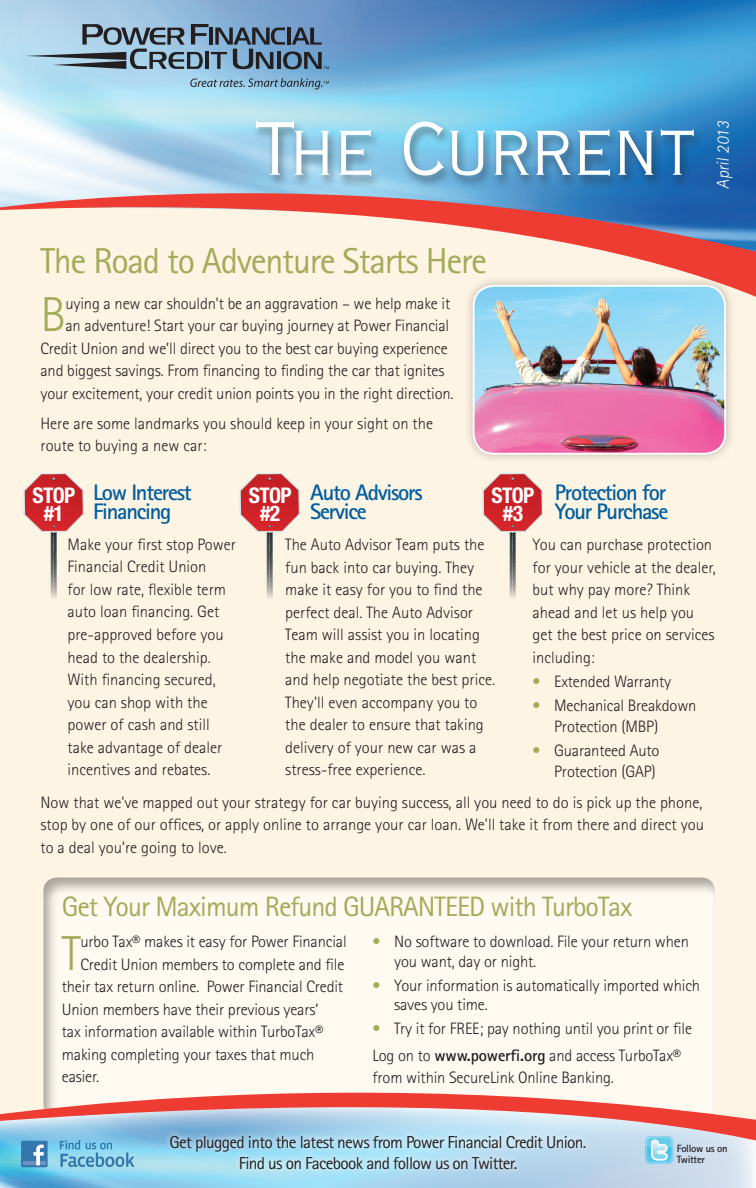
<style>
.page{position:relative;width:756px;height:1188px;background:#fff}
.page>*{position:absolute;margin:0;border:0;box-sizing:border-box;transform-origin:0 0}
.t1{font:300 49.05px "Rotis Sans Serif";color:#a3ab59}
.t2{font:36px "Rotis Sans Serif";letter-spacing:-.035em;color:#a3ab59}
.t3{font:28.05px "Rotis Sans Serif";letter-spacing:-.035em;color:#a3ab59}
.t4{font:700 22.5px/19.5px "Rotis Sans Serif";letter-spacing:-.055em;color:#015e9f}
.t5{font:700 condensed 21.6px/18px "Helvetica Neue";letter-spacing:-.03em;color:#fff;text-align:center}
.t6{font:17.4px/20.9px "Rotis Sans Serif";letter-spacing:-.04em;color:#231f20;text-align:center}
.t7{font:300 17.4px "Rotis Sans Serif";color:#fff}
.t8{font:300 16.5px/22.5px "Rotis Sans Serif";letter-spacing:-.01em;color:#231f20}
.t9{font:700 10.5px/10.5px "Rotis Sans Serif";letter-spacing:-.03em;color:#231f20}
.s1{color:#a3ab59}
.s2{font-weight:700}
</style>
<div class="page">
<div style="left:0;top:330px;width:756px;height:711px;background:#fef4e4"></div>
<div style="left:42px;top:876px;width:674px;height:244px;background:#231f20;opacity:.75"></div>
<img style="left:0;top:0;width:756px;height:144px">
<svg style="left:0;top:144px;width:756px;height:186px;background:#dac6c6"></svg>
<div style="left:251px;top:119px;width:454px;height:70px;background:#231f20;opacity:.5"></div>
<svg style="left:256px;top:121px;width:73px;height:54px"></svg>
<svg style="left:339px;top:129px;width:32px;height:47px"></svg>
<svg style="left:404px;top:121px;width:40px;height:55px"></svg>
<svg style="left:450px;top:131px;width:35px;height:45px"></svg>
<svg style="left:495px;top:131px;width:34px;height:44px"></svg>
<svg style="left:536px;top:131px;width:35px;height:44px"></svg>
<svg style="left:578px;top:129px;width:32px;height:47px"></svg>
<svg style="left:618px;top:131px;width:35px;height:44px"></svg>
<svg style="left:661px;top:129px;width:33px;height:46px"></svg>
<svg style="left:190px;top:78px;width:139px;height:11px;background:#7ca6bf"></svg>
<svg style="left:25px;top:24px;width:304px;height:45px;background:#7490a6"></svg>
<div style="left:463px;top:275px;width:273px;height:190px;background:#231f20;opacity:.3"></div>
<img style="left:474px;top:286px;width:251px;height:168px">
<div style="left:473px;top:285px;width:253px;height:170px;border:2px solid #fff;border-radius:21px"></div>
<img style="left:4px;top:455px;width:97px;height:143px">
<img style="left:220px;top:455px;width:97px;height:143px">
<img style="left:463px;top:455px;width:97px;height:143px">
<img style="left:0;top:1167px;width:754px;height:21px">
<svg style="left:165px;top:1167px;width:426px;height:8px;background:#b1dcf0"></svg>
<svg style="left:0;top:1041px;width:756px;height:126px"></svg>
<h2 class="t2" style="left:40px;top:240px;width:448px">The Road to Adventure Starts Here</h2>
<h1 class="t1" style="left:40px;top:287px;width:27px">B</h1>
<p class="t8" style="left:65px;top:292px;width:386px">uying a new car shouldn’t be an aggravation – we help make it</p>
<p class="t8" style="left:65px;top:315px;width:385px">an adventure! Start your car buying journey at Power Financial</p>
<p class="t8" style="left:40px;top:337px;width:409px">Credit Union and we’ll direct you to the best car buying experience</p>
<p class="t8" style="left:40px;top:360px;width:405px">and biggest savings. From financing to finding the car that ignites</p>
<p class="t8" style="left:40px;top:382px;width:415px">your excitement, your credit union points you in the right direction.</p>
<p class="t8" style="left:40px;top:412px;width:394px">Here are some landmarks you should keep in your sight on the route to buying a new car:</p>
<p class="t7" style="left:713px;top:189px;width:72px;rotate:-90deg">April 2013</p>
<h3 class="t4" style="left:93px;top:482px;width:100px">Low Interest<br>Financing</h3>
<h3 class="t4" style="left:310px;top:482px;width:114px">Auto Advisors<br>Service</h3>
<h3 class="t4" style="left:555px;top:482px;width:115px">Protection for<br>Your Purchase</h3>
<p class="t8" style="left:68px;top:533px;width:170px">Make your first stop Power<br>Financial Credit Union<br>for low rate, flexible term auto loan financing. Get pre-approved before you head to the dealership.<br>With financing secured, you can shop with the power of cash and still take advantage of dealer incentives and rebates.</p>
<p class="t8" style="left:285px;top:533px;width:211px">The Auto Advisor Team puts the fun back into car buying. They make it easy for you to find the perfect deal. The Auto Advisor<br>Team will assist you in locating the make and model you want and help negotiate the best price.<br>They'll even accompany you to the dealer to ensure that taking delivery of your new car was a stress-free experience.</p>
<p class="t8" style="left:533px;top:533px;width:185px">You can purchase protection for your vehicle at the dealer, but why pay more? Think ahead and let us help you get the best price on services including:</p>
<h3 class="t5" style="left:33px;top:486px;width:44px">STOP #1</h3>
<h3 class="t5" style="left:249px;top:486px;width:44px">STOP #2</h3>
<h3 class="t5" style="left:492px;top:486px;width:44px">STOP #3</h3>
<p class="t8" style="left:533px;top:670px;width:140px"><span class="s1">•</span> Extended Warranty</p>
<p class="t8" style="left:554px;top:695px;width:144px;line-height:21px;text-indent:-22px"><span class="s1">•</span> Mechanical Breakdown<br>Protection (MBP)</p>
<p class="t8" style="left:533px;top:740px;width:128px;line-height:21px;text-align:right"><span class="s1">•</span> Guaranteed Auto<br>Protection (GAP)</p>
<p class="t8" style="left:40px;top:791px;width:665px;text-align:justify">Now that we've mapped out your strategy for car buying success, all you need to do is pick up the phone, stop by one of our offices, or apply online to arrange your car loan. We'll take it from there and direct you to a deal you’re going to love.</p>
<h3 class="t3" style="left:62px;top:890px;width:572px">Get Your Maximum Refund GuARAnTeed with TurboTax</h3>
<p class="t8" style="left:394px;top:932px;width:296px;line-height:19.5px;text-indent:-22px"><span class="s1">•</span> No software to download. File your return when you want, day or night.</p>
<p class="t8" style="left:394px;top:975px;width:307px;line-height:19.5px;text-indent:-22px"><span class="s1">•</span> Your information is automatically imported which saves you time.</p>
<p class="t8" style="left:373px;top:1015px;width:321px;line-height:26.8px"><span class="s1">•</span> Try it for FREE; pay nothing until you print or file<br>Log on to <span class="s2">www.powerfi.org</span> and access TurboTax®</p>
<p class="t8" style="left:373px;top:1066px;width:243px">from within SecureLink Online Banking.</p>
<h1 class="t1" style="left:62px;top:925px;width:21px">T</h1>
<p class="t8" style="left:80px;top:930px;width:268px">urbo Tax® makes it easy for Power Financial</p>
<p class="t8" style="left:80px;top:953px;width:265px">Credit Union members to complete and file</p>
<p class="t8" style="left:62px;top:975px;width:283px">their tax return online. Power Financial Credit</p>
<p class="t8" style="left:62px;top:998px;width:258px">Union members have their previous years’</p>
<p class="t8" style="left:62px;top:1020px;width:263px">tax information available within TurboTax®</p>
<p class="t8" style="left:62px;top:1043px;width:254px">making completing your taxes that much</p>
<p class="t8" style="left:62px;top:1065px;width:39px">easier.</p>
<p class="t6" style="left:170px;top:1132px;width:418px">Get plugged into the latest news from Power Financial Credit union.<br>Find us on Facebook and follow us on Twitter.</p>
<p class="t9" style="left:677px;top:1143px;width:52px">Follow us on<br>Twitter</p>
</div>
